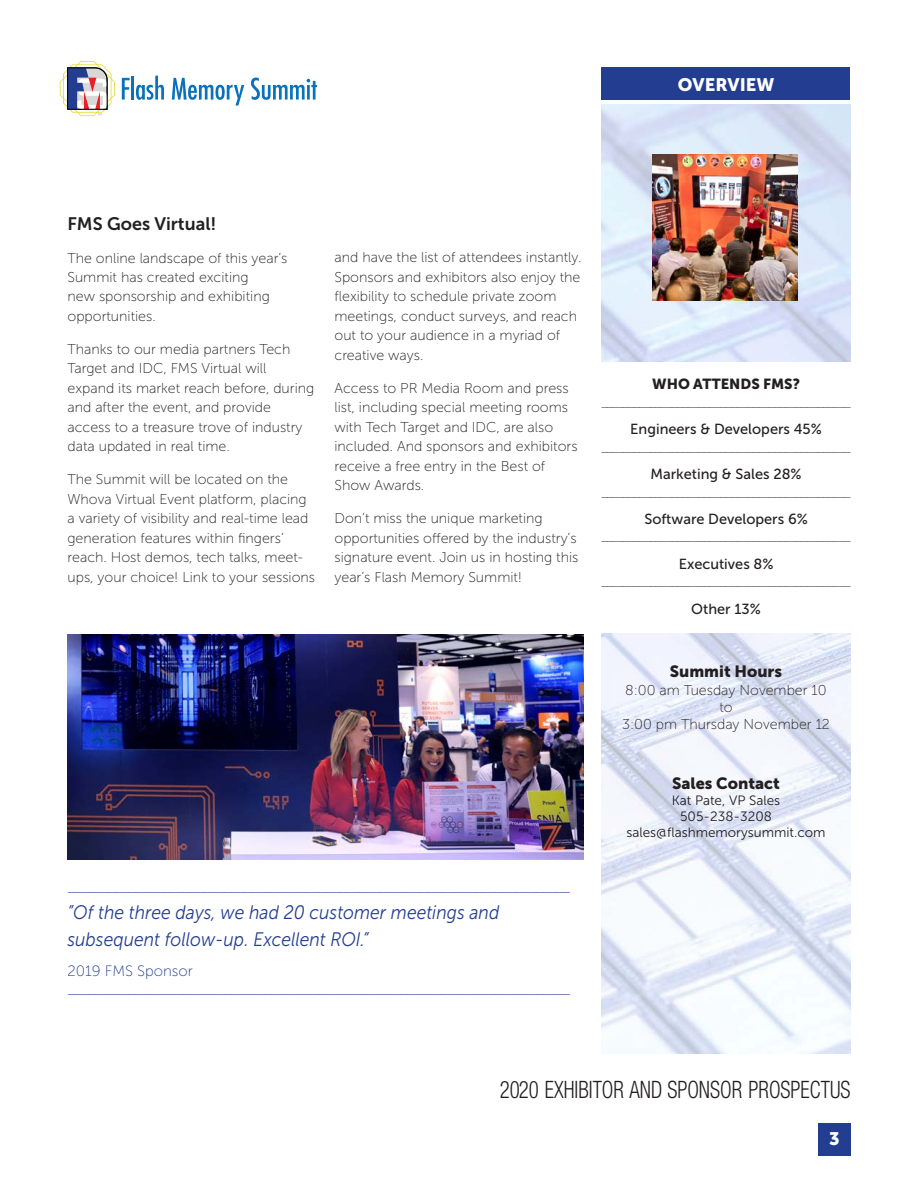
<style>
.page{position:relative;width:918px;height:1188px;background:#fff}
.page>*{position:absolute;margin:0;border:0;box-sizing:border-box;transform-origin:0 0}
.t1{font:300 condensed 24px "Helvetica Neue";color:#231f20;scale:.87 1}
.Quotes_12pt{font:italic 19.5px/27px "Museo Sans 300";color:#233e90;scale:.9 1}
.Copy_1{font:18px "Museo Sans 700";color:#231f20}
.t2{font:18px "Museo Sans 900";color:#fff}
.Copy_1-2{font:16.2px "Museo Sans 900";color:#231f20}
.Quotes_12pt-2{font:15px "Museo Sans 100";color:#233e90}
.Quotes_12pt-3{font:14.55px "Museo Sans 500";color:#231f20}
.Quotes_12pt-4{font:14.55px "Museo Sans 900";color:#231f20}
.Copy_1-3{font:14.25px/19.5px "Museo Sans 100";color:#231f20}
.Quotes_12pt-5{font:14.25px "Museo Sans 100";color:#233e90}
.Copy_1-4{font:13.5px/16.2px "Museo Sans 300";color:#231f20;text-align:center}
.Quotes_12pt-6{font:11.55px "Museo Sans 100";color:#231f20}
</style>
<div class="page">
<div style="left:602px;top:68px;width:248px;height:32px;background:#233e90"></div>
<svg style="left:122px;top:78px;width:8px;height:22px"></svg>
<hr style="left:131px;top:76px;width:3px;height:24px;background:#0872ba">
<svg style="left:136px;top:76px;width:28px;height:24px"></svg>
<svg style="left:172px;top:78px;width:72px;height:28px"></svg>
<svg style="left:251px;top:78px;width:66px;height:22px"></svg>
<svg style="left:60px;top:61px;width:55px;height:55px"></svg>
<div style="left:818px;top:1123px;width:32px;height:32px;background:#233e90"></div>
<img style="left:602px;top:104px;width:248px;height:949px">
<img style="left:652px;top:154px;width:146px;height:146px">
<div style="left:592px;top:362px;width:269px;height:271px;background:#fff"></div>
<img style="left:68px;top:634px;width:516px;height:226px">
<p class="t2" style="left:678px;top:74px;width:98px">OVERVIEW</p>
<p class="Copy_1" style="left:67px;top:213px;width:150px">FMS Goes Virtual!</p>
<p class="Copy_1-3" style="left:68px;top:248px;width:222px">The online landscape of this year’s<br>Summit has created exciting<br>new sponsorship and exhibiting opportunities.</p>
<p class="Copy_1-3" style="left:68px;top:340px;width:248px">Thanks to our media partners Tech Target and IDC, FMS Virtual will expand its market reach before, during and after the event, and provide access to a treasure trove of industry data updated in real time.</p>
<p class="Copy_1-3" style="left:68px;top:470px;width:249px">The Summit will be located on the Whova Virtual Event platform, placing a variety of visibility and real-time lead generation features within fingers’ reach. Host demos, tech talks, meet&shy;ups, your choice! Link to your sessions</p>
<p class="Copy_1-3" style="left:335px;top:248px;width:248px">and have the list of attendees instantly.<br>Sponsors and exhibitors also enjoy the flexibility to schedule private zoom meetings, conduct surveys, and reach out to your audience in a myriad of creative ways.</p>
<p class="Copy_1-3" style="left:335px;top:378px;width:245px">Access to PR Media Room and press list, including special meeting rooms with Tech Target and IDC, are also included. And sponsors and exhibitors receive a free entry in the Best of<br>Show Awards.</p>
<p class="Copy_1-3" style="left:335px;top:509px;width:245px">Don’t miss the unique marketing opportunities offered by the industry’s signature event. Join us in hosting this year’s Flash Memory Summit!</p>
<p class="Quotes_12pt-5" style="left:68px;top:880px;width:505px">__________________________________________________________________________</p>
<p class="Quotes_12pt" style="left:68px;top:899px;width:481px">”Of the three days, we had 20 customer meetings and subsequent follow-up. Excellent ROI.”</p>
<p class="Quotes_12pt-2" style="left:68px;top:963px;width:127px">2019 FMS Sponsor</p>
<p class="Quotes_12pt-5" style="left:68px;top:982px;width:505px">__________________________________________________________________________</p>
<p class="Quotes_12pt-4" style="left:652px;top:376px;width:149px">WHO ATTENDS FMS?</p>
<p class="Quotes_12pt-6" style="left:601px;top:397px;width:251px">______________________________________________</p>
<p class="Quotes_12pt-3" style="left:630px;top:421px;width:193px">Engineers &amp; Developers 45%</p>
<p class="Quotes_12pt-6" style="left:601px;top:442px;width:251px">______________________________________________</p>
<p class="Quotes_12pt-3" style="left:651px;top:466px;width:153px">Marketing &amp; Sales 28%</p>
<p class="Quotes_12pt-3" style="left:644px;top:511px;width:165px">Software Developers 6%</p>
<p class="Quotes_12pt-6" style="left:601px;top:531px;width:251px">______________________________________________</p>
<p class="Quotes_12pt-3" style="left:679px;top:556px;width:96px">Executives 8%</p>
<p class="Quotes_12pt-6" style="left:601px;top:576px;width:251px">______________________________________________</p>
<p class="Quotes_12pt-3" style="left:691px;top:601px;width:71px">Other 13%</p>
<p class="Copy_1-2" style="left:670px;top:663px;width:114px">Summit Hours</p>
<p class="Copy_1-3" style="left:625px;top:680px;width:203px">8:00 am Tuesday November 10</p>
<p class="Copy_1-3" style="left:622px;top:698px;width:209px;line-height:17.1px;text-align:center">to<br>3:00 pm Thursday November 12</p>
<p class="Copy_1-2" style="left:672px;top:774px;width:109px">Sales Contact</p>
<p class="Copy_1-4" style="left:626px;top:792px;width:201px">Kat Pate, VP Sales<br>505-238-3208 sales@flashmemorysummit.com</p>
<h1 class="t1" style="left:500px;top:1076px;width:405px">2020 EXHIBITOR AND SPONSOR PROSPECTUS</h1>
<p class="t2" style="left:829px;top:1129px;width:12px">3</p>
</div>
